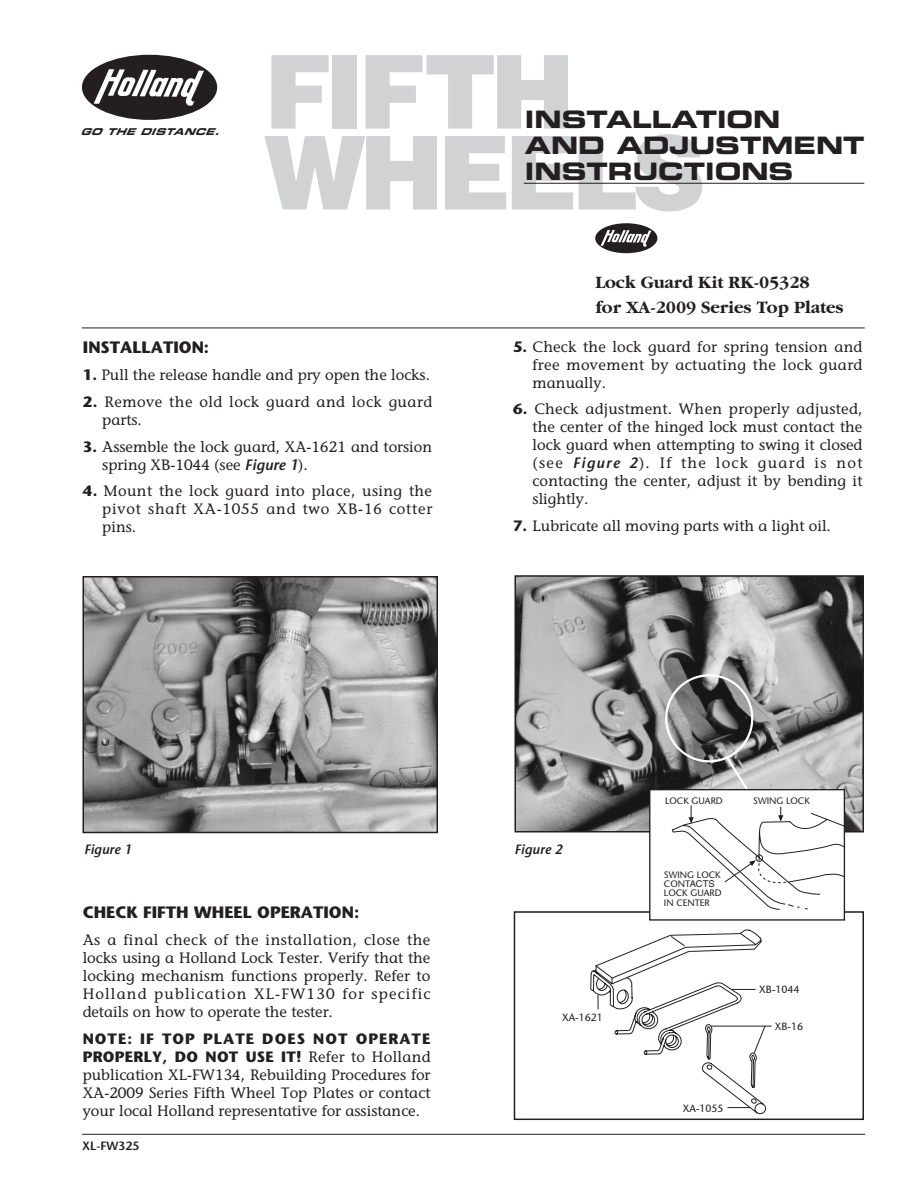
<style>
.page{position:relative;width:918px;height:1188px;background:#fff}
.page>*{position:absolute;margin:0;border:0;box-sizing:border-box;transform-origin:0 0}
.t1{font:900 102px/80.8px "Helvetica";letter-spacing:-.065em;color:#d1d2d4}
.t2{font:24px/26px "Eurostile Bold Extended Two";color:#231f20}
.t3{font:700 18px/24.9px "Garamond";color:#231f20}
.t4{font:700 16.5px "Stone Sans";color:#231f20}
.t5{font:15px/18px "Stone Informal";color:#231f20;text-align:justify}
.t6{font:700 15px/18px "Stone Sans";letter-spacing:.07em;color:#231f20}
.t7{font:15px/18px "Stone Informal";letter-spacing:.03em;color:#231f20}
.t8{font:italic 600 13.5px "Stone Sans";color:#231f20}
.t9{font:600 12px "Stone Sans";color:#231f20}
.t10{font:10.5px "Stone Sans";color:#231f20}
.t11{font:italic 9.45px "Eurostile Bold Extended Two";color:#231f20}
.t12{font:9.3px/9.3px "Stone Sans";color:#231f20}
.s1{font-family:"Stone Sans";font-weight:700}
.s2{font-family:"Stone Sans";font-weight:600;font-style:italic}
.s3{font-family:"Stone Informal";font-weight:400}
.s4{font-family:"Helvetica"}
</style>
<div class="page">
<img style="left:85px;top:579px;width:350px;height:251px">
<div style="left:82px;top:576px;width:356px;height:257px;border:2px solid #231f20"></div>
<img style="left:517px;top:578px;width:344px;height:251px">
<div style="left:514px;top:575px;width:350px;height:257px;border:2px solid #231f20"></div>
<svg style="left:665px;top:674px;width:88px;height:115px;background:#747474"></svg>
<svg style="left:590px;top:930px;width:182px;height:184px"></svg>
<div style="left:514px;top:911px;width:350px;height:209px;border:2px solid #231f20"></div>
<hr style="left:82px;top:1134px;width:783px;height:1px;background:#231f20">
<div style="left:82px;top:55px;width:135px;height:65px;background:#231f20;border-radius:50%"></div>
<svg style="left:94px;top:69px;width:110px;height:37px"></svg>
<hr style="left:524px;top:183px;width:340px;height:1px;background:#231f20">
<div style="left:595px;top:223px;width:62px;height:30px;background:#231f20;border-radius:50%"></div>
<svg style="left:601px;top:230px;width:50px;height:17px"></svg>
<hr style="left:82px;top:328px;width:783px;height:1px;background:#231f20">
<div style="left:650px;top:790px;width:194px;height:130px;background:#fff"></div>
<svg style="left:671px;top:805px;width:172px;height:105px"></svg>
<div style="left:649px;top:789px;width:196px;height:132px;border:1px solid #231f20"></div>
<p class="t11" style="left:81px;top:128px;width:144px">GO THE DISTANCE.</p>
<h1 class="t1" style="left:264px;top:61px;width:443px">FIFTH<br>WHEELS</h1>
<h2 class="t2" style="left:525px;top:109px;width:341px">INSTALLATION<br>AND ADJUSTMENT<br>INSTRUCTIONS</h2>
<p class="t3" style="left:595px;top:272px;width:250px">Lock Guard Kit RK-05328<br>for XA-2009 Series Top Plates</p>
<p class="t4" style="left:83px;top:341px;width:128px">INSTALLATION:</p>
<p class="t5" style="left:83px;top:368px;width:349px"><span class="s1">1.</span> Pull the release handle and pry open the locks.</p>
<p class="t7" style="left:102px;top:394px;width:331px;text-indent:-19px"><span class="s1">2.</span> Remove the old lock guard and lock guard parts.</p>
<p class="t5" style="left:102px;top:439px;width:331px;text-indent:-19px"><span class="s1">3.</span> Assemble the lock guard, XA-1621 and torsion spring XB-1044 (see <span class="s2">Figure 1</span>).</p>
<p class="t5" style="left:102px;top:484px;width:331px;text-indent:-19px"><span class="s1">4.</span> Mount the lock guard into place, using the pivot shaft XA-1055 and two XB-16 cotter pins.</p>
<p class="t5" style="left:533px;top:339px;width:331px;text-indent:-19px"><span class="s1">5.</span> Check the lock guard for spring tension and free movement by actuating the lock guard manually.</p>
<p class="t5" style="left:533px;top:402px;width:331px;text-indent:-19px"><span class="s1">6.</span> Check adjustment. When properly adjusted, the center of the hinged lock must contact the lock guard when attempting to swing it closed (see <span class="s2">Figure 2</span>). If the lock guard is not contacting the center, adjust it by bending it slightly.</p>
<p class="t5" style="left:513px;top:518px;width:319px"><span class="s1">7.</span> Lubricate all moving parts with a light oil.</p>
<p class="t12" style="left:665px;top:797px;width:59px">LOCK GUARD</p>
<p class="t12" style="left:753px;top:797px;width:58px">SWING LOCK</p>
<p class="t8" style="left:84px;top:844px;width:49px">Figure 1</p>
<p class="t8" style="left:514px;top:844px;width:49px">Figure 2</p>
<p class="t4" style="left:83px;top:906px;width:278px">CHECK FIFTH WHEEL OPERATION:</p>
<p class="t5" style="left:83px;top:933px;width:349px">As a final check of the installation, close the locks using a Holland Lock Tester. Verify that the locking mechanism functions properly. Refer to Holland publication XL-FW130 for specific details on how to operate the tester.</p>
<p class="t6" style="left:83px;top:1031px;width:349px">NOTE: IF TOP PLATE DOES NOT OPERATE<br>PROPERLY, DO NOT USE IT! <span class="s3">Refer to Holland</span></p>
<p class="t5" style="left:83px;top:1067px;width:349px">publication XL-FW134, Rebuilding Procedures for XA-2009 Series Fifth Wheel Top Plates or contact your local Holland representative for assistance.</p>
<p class="t9" style="left:82px;top:1141px;width:59px">XL-FW325</p>
<p class="t10" style="left:562px;top:1013px;width:42px">XA-1621</p>
<p class="t12" style="left:664px;top:871px;width:59px">SWING LOCK<br>CONT<span class="s4">ACTS<br></span>LOCK GUARD<br>IN CENTER</p>
<p class="t10" style="left:683px;top:1104px;width:42px">XA-1055</p>
<p class="t10" style="left:759px;top:986px;width:42px">XB-1044</p>
<p class="t10" style="left:775px;top:1022px;width:30px">XB-16</p>
</div>
